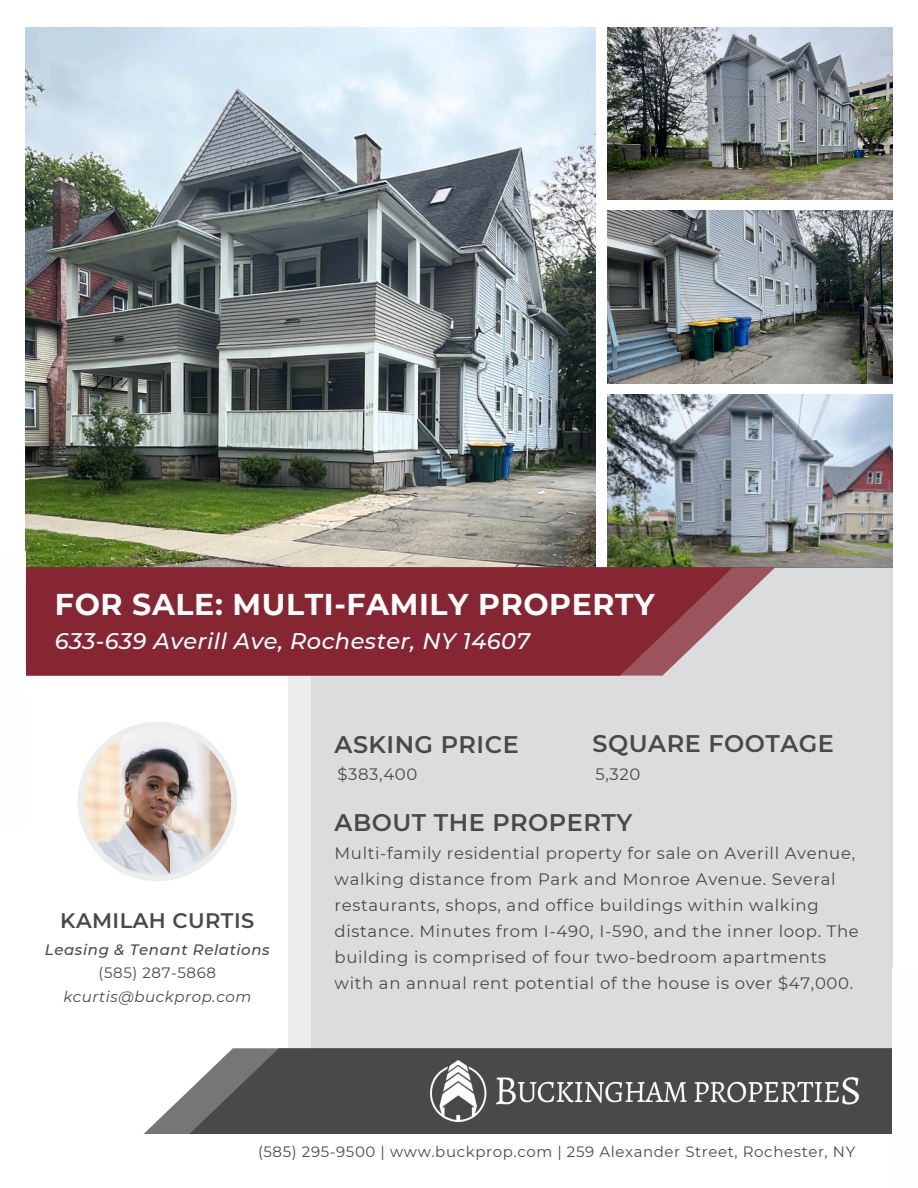
<style>
.page{position:relative;width:918px;height:1188px;background:#fff}
.page>*{position:absolute;margin:0;border:0;box-sizing:border-box;transform-origin:0 0}
.t1{font:700 30px "Montserrat";letter-spacing:.02em;color:#fff}
.t2{font:600 24px "Montserrat";letter-spacing:.02em;color:#47494b}
.t3{font:italic 500 22.5px "Montserrat";letter-spacing:.02em;color:#fff}
.t4{font:600 21px "Montserrat";letter-spacing:.02em;color:#47494b}
.t5{font:16.5px/25.8px "Montserrat";letter-spacing:.04em;color:#47494b}
.t6{font:15px "Montserrat";letter-spacing:.04em;color:#47494b}
.t7{font:italic 500 15px "Montserrat";letter-spacing:.04em;color:#47494b}
.t8{font:italic 15px "Montserrat";letter-spacing:.04em;color:#47494b}
</style>
<div class="page">
<img style="left:25px;top:27px;width:571px;height:540px">
<img style="left:607px;top:27px;width:286px;height:172px">
<img style="left:607px;top:210px;width:286px;height:174px">
<img style="left:607px;top:395px;width:286px;height:172px">
<div style="left:289px;top:567px;width:604px;height:564px;background:#eceded"></div>
<div style="left:311px;top:567px;width:582px;height:564px;background:#dbdcdd"></div>
<svg style="left:733px;top:567px;width:42px;height:41px"></svg>
<svg style="left:26px;top:567px;width:707px;height:109px;background:#892e3a"></svg>
<div style="left:78px;top:722px;width:159px;height:159px;background:#eceded;border-radius:50%"></div>
<img style="left:84px;top:728px;width:147px;height:147px;border-radius:50%">
<svg style="left:143px;top:1090px;width:46px;height:44px"></svg>
<div style="left:189px;top:1048px;width:729px;height:86px;background:#47494b"></div>
<img style="left:430px;top:1061px;width:429px;height:61px">
<div style="left:893px;top:967px;width:25px;height:221px;background:#fefefe"></div>
<h2 class="t1" style="left:55px;top:586px;width:601px">FOR SALE: MULTI-FAMILY PROPERTY</h2>
<p class="t3" style="left:55px;top:628px;width:477px">633-639 Averill Ave, Rochester, NY 14607</p>
<p class="t4" style="left:60px;top:908px;width:196px">KAMILAH CURTIS</p>
<p class="t7" style="left:45px;top:940px;width:226px">Leasing &amp; Tenant Relations</p>
<p class="t6" style="left:99px;top:964px;width:119px">(585) 287-5868</p>
<p class="t8" style="left:63px;top:987px;width:189px">kcurtis@buckprop.com</p>
<h4 class="t2" style="left:335px;top:730px;width:186px">ASKING PRICE</h4>
<p class="t5" style="left:337px;top:761px;width:82px">$383,400</p>
<p class="t2" style="left:593px;top:729px;width:243px">SQUARE FOOTAGE</p>
<p class="t5" style="left:595px;top:761px;width:47px">5,320</p>
<p class="t2" style="left:335px;top:808px;width:299px">ABOUT THE PROPERTY</p>
<h2 class="t5" style="left:335px;top:840px;width:526px">Multi-family residential property for sale on Averill Avenue, walking distance from Park and Monroe Avenue. Several restaurants, shops, and office buildings within walking distance. Minutes from I-490, I-590, and the inner loop. The building is comprised of four two-bedroom apartments with an annual rent potential of the house is over $47,000.</h2>
<h2 class="t6" style="left:258px;top:1143px;width:599px">(585) 295-9500 | www.buckprop.com | 259 Alexander Street, Rochester, NY</h2>
</div>
